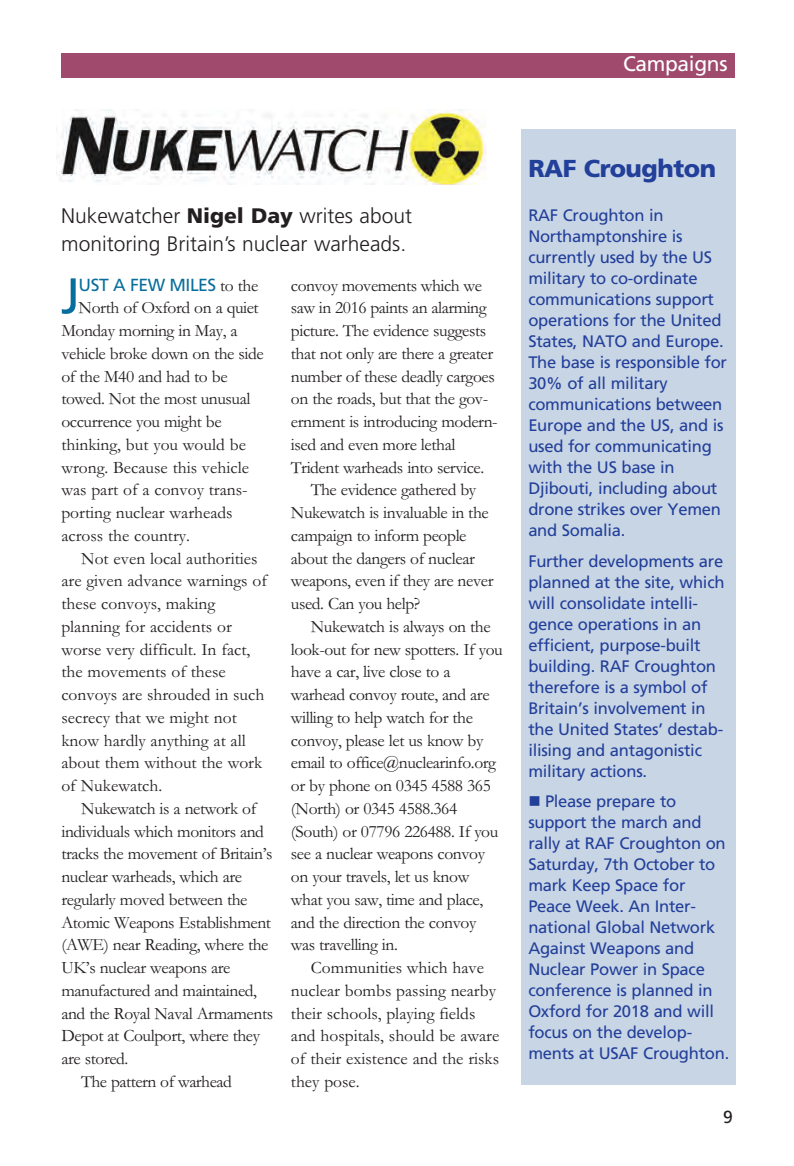
<style>
.page{position:relative;width:794px;height:1166px;background:#fff}
.page>*{position:absolute;margin:0;border:0;box-sizing:border-box;transform-origin:0 0}
.t1{font:50.05px "Frutiger";color:#086e9e}
.t2{font:900 24.5px "Frutiger";letter-spacing:-.02em;color:#223f99}
.t3{font:300 21px/28px "Frutiger";color:#231f20}
.t4{font:21px "Frutiger";letter-spacing:-.015em;color:#fff}
.t5{font:17.5px/22.8px "Garamond";letter-spacing:-.025em;color:#231f20}
.t6{font:17.5px/22.8px "Garamond";color:#231f20}
.t7{font:17.5px "Frutiger";letter-spacing:-.03em;color:#086e9e}
.t8{font:17.5px "Frutiger";color:#231f20}
.t9{font:16.62px/21px "Frutiger";letter-spacing:-.015em;color:#223f99}
.s1{font-weight:900}
.s2{font-family:"Garamond";color:#231f20}
</style>
<div class="page">
<div style="left:61px;top:53px;width:673px;height:25px;background:#a04a6d"></div>
<div style="left:521px;top:129px;width:215px;height:955px;background:#c8d5e5"></div>
<img style="left:57px;top:110px;width:430px;height:75px">
<p class="t4" style="left:623px;top:55px;width:106px">Campaigns</p>
<p class="t3" style="left:61px;top:203px;width:352px">Nukewatcher <span class="s1">Nigel Day</span> writes about monitoring Britain’s nuclear warheads.</p>
<h1 class="t1" style="left:61px;top:276px;width:21px">J</h1>
<p class="t7" style="left:79px;top:277px;width:181px">UST A FEW MILES <span class="s2">to the</span></p>
<p class="t5" style="left:61px;top:296px;width:204px;text-indent:17px">North of Oxford on a quiet<br>Monday morning in May, a vehicle broke down on the side of the M40 and had to be towed. Not the most unusual occurrence you might be thinking, but you would be wrong. Because this vehicle was part of a convoy trans - porting nuclear warheads across the country.</p>
<p class="t6" style="left:61px;top:546px;width:207px;text-indent:20px">Not even local authorities are given advance warnings of these convoys, making planning for accidents or worse very difficult. In fact, the movements of these convoys are shrouded in such secrecy that we might not know hardly anything at all about them without the work of Nukewatch.</p>
<p class="t5" style="left:81px;top:796px;width:177px">Nukewatch is a network of</p>
<p class="t5" style="left:61px;top:819px;width:204px">individuals which monitors and</p>
<p class="t5" style="left:61px;top:842px;width:213px">tracks the movement of Britain’s</p>
<p class="t5" style="left:61px;top:865px;width:182px">nuclear warheads, which are</p>
<p class="t5" style="left:61px;top:887px;width:188px">regularly moved between the</p>
<p class="t5" style="left:61px;top:910px;width:211px">Atomic Weapons Establishment</p>
<p class="t5" style="left:61px;top:933px;width:209px">(AWE) near Reading, where the</p>
<p class="t5" style="left:61px;top:956px;width:171px">UK’s nuclear weapons are</p>
<p class="t5" style="left:61px;top:978px;width:197px">manufactured and maintained,</p>
<p class="t5" style="left:61px;top:1001px;width:213px">and the Royal Naval Armaments</p>
<p class="t5" style="left:61px;top:1024px;width:200px">Depot at Coulport, where they</p>
<p class="t5" style="left:61px;top:1047px;width:69px">are stored.</p>
<p class="t5" style="left:81px;top:1069px;width:152px">The pattern of warhead</p>
<p class="t5" style="left:291px;top:273px;width:193px">convoy movements which we</p>
<p class="t5" style="left:291px;top:296px;width:197px">saw in 2016 paints an alarming</p>
<p class="t5" style="left:291px;top:319px;width:197px">picture. The evidence suggests</p>
<p class="t5" style="left:291px;top:341px;width:204px">that not only are there a greater</p>
<p class="t5" style="left:291px;top:364px;width:205px">number of these deadly cargoes</p>
<p class="t5" style="left:291px;top:387px;width:199px">on the roads, but that the gov -</p>
<p class="t5" style="left:291px;top:410px;width:208px">ernment is introducing modern -</p>
<p class="t5" style="left:291px;top:432px;width:166px">ised and even more lethal</p>
<p class="t5" style="left:291px;top:455px;width:195px">Trident warheads into service.</p>
<p class="t5" style="left:311px;top:478px;width:167px">The evidence gathered by</p>
<p class="t5" style="left:291px;top:501px;width:199px">Nukewatch is invaluable in the</p>
<p class="t5" style="left:291px;top:523px;width:177px">campaign to inform people</p>
<p class="t5" style="left:291px;top:546px;width:185px">about the dangers of nuclear</p>
<p class="t5" style="left:291px;top:569px;width:204px">weapons, even if they are never</p>
<p class="t5" style="left:291px;top:592px;width:131px">used. Can you help?</p>
<p class="t5" style="left:311px;top:614px;width:181px">Nukewatch is always on the</p>
<p class="t5" style="left:291px;top:637px;width:213px">look-out for new spotters. If you</p>
<p class="t5" style="left:291px;top:660px;width:161px">have a car, live close to a</p>
<p class="t5" style="left:291px;top:683px;width:200px">warhead convoy route, and are</p>
<p class="t5" style="left:291px;top:705px;width:184px">willing to help watch for the</p>
<p class="t5" style="left:291px;top:728px;width:194px">convoy, please let us know by</p>
<p class="t5" style="left:291px;top:751px;width:207px">email to office@nuclearinfo.org</p>
<p class="t5" style="left:291px;top:774px;width:201px">or by phone on 0345 4588 365</p>
<p class="t5" style="left:291px;top:796px;width:168px">(North) or 0345 4588.364</p>
<p class="t5" style="left:291px;top:819px;width:209px">(South) or 07796 226488. If you</p>
<p class="t5" style="left:291px;top:842px;width:196px">see a nuclear weapons convoy</p>
<p class="t5" style="left:291px;top:865px;width:180px">on your travels, let us know</p>
<p class="t5" style="left:291px;top:887px;width:194px">what you saw, time and place,</p>
<p class="t5" style="left:291px;top:910px;width:187px">and the direction the convoy</p>
<p class="t5" style="left:291px;top:933px;width:108px">was travelling in.</p>
<p class="t6" style="left:311px;top:956px;width:175px">Communities which have</p>
<p class="t6" style="left:291px;top:978px;width:207px">nuclear bombs passing nearby</p>
<p class="t6" style="left:291px;top:1001px;width:186px">their schools, playing fields</p>
<p class="t6" style="left:291px;top:1024px;width:210px">and hospitals, should be aware</p>
<p class="t6" style="left:291px;top:1047px;width:210px">of their existence and the risks</p>
<p class="t6" style="left:291px;top:1069px;width:70px">they pose.</p>
<h2 class="t2" style="left:528px;top:158px;width:189px">RAF Croughton</h2>
<p class="t9" style="left:528px;top:206px;width:200px">RAF Croughton in<br>Northamptonshire is currently used by the US military to co-ordinate communications support operations for the United<br>States, NATO and Europe.<br>The base is responsible for<br>30% of all military communications between<br>Europe and the US, and is used for communicating with the US base in<br>Djibouti, including about drone strikes over Yemen and Somalia.</p>
<p class="t9" style="left:528px;top:551px;width:198px">Further developments are planned at the site, which will consolidate intelli - gence operations in an efficient, purpose-built building. RAF Croughton therefore is a symbol of<br>Britain’s involvement in the United States’ destab - ilising and antagonistic military actions.</p>
<p class="t9" style="left:528px;top:792px;width:202px">■ Please prepare to support the march and rally at RAF Croughton on<br>Saturday, 7th October to mark Keep Space for<br>Peace Week. An Inter - national Global Network<br>Against Weapons and<br>Nuclear Power in Space conference is planned in<br>Oxford for 2018 and will focus on the develop - ments at USAF Croughton.</p>
<p class="t8" style="left:723px;top:1109px;width:11px">9</p>
</div>
